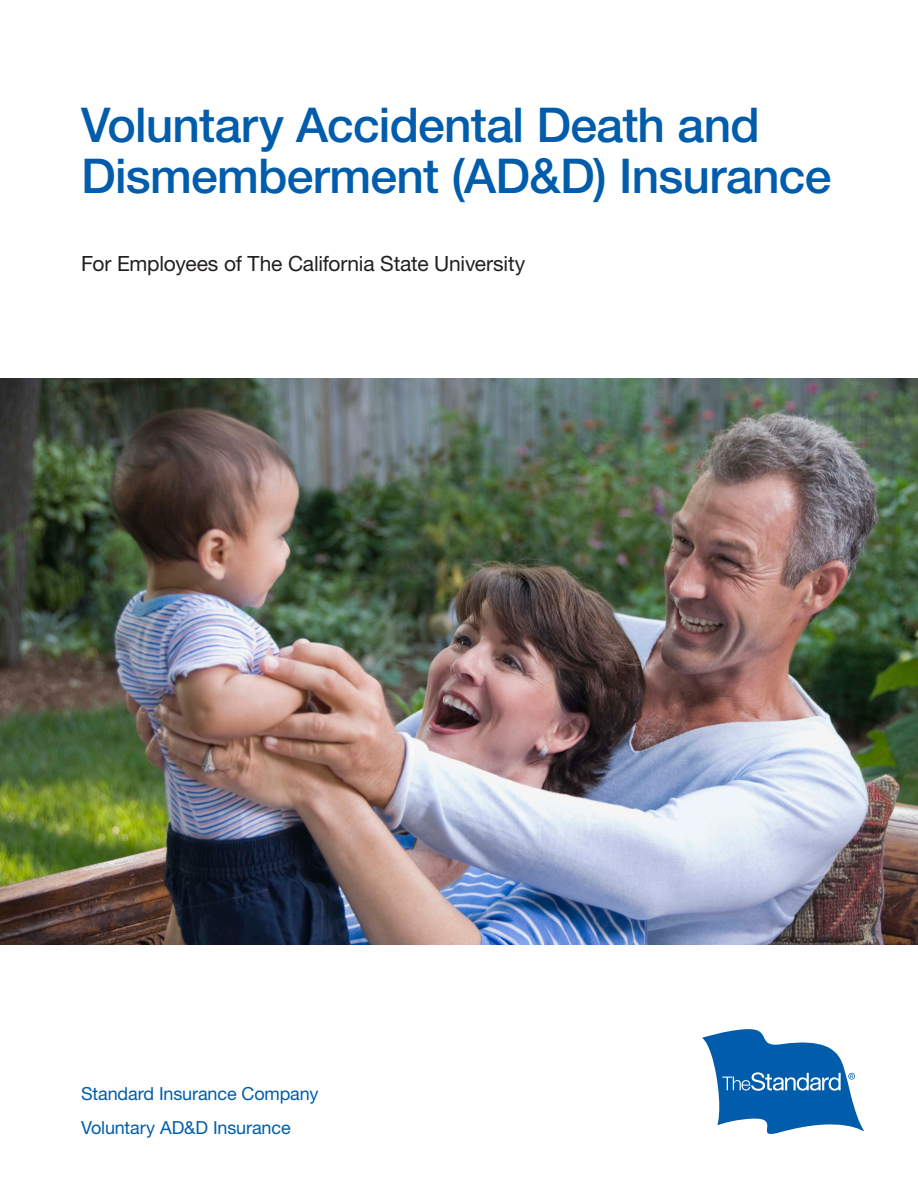
<style>
.page{position:relative;width:918px;height:1188px;background:#fff}
.page>*{position:absolute;margin:0;border:0;box-sizing:border-box;transform-origin:0 0}
.t1{font:500 48px/51px "Helvetica Neue LT Std";letter-spacing:-.015em;color:#015dab}
.t2{font:21px "Helvetica Neue LT Std";letter-spacing:-.01em;color:#231f20}
.t3{font:18px "Helvetica Neue LT Std";letter-spacing:-.005em;color:#015dab}
</style>
<div class="page">
<img style="left:0;top:378px;width:918px;height:567px">
<svg style="left:702px;top:1029px;width:162px;height:105px"></svg>
<h1 class="t1" style="left:81px;top:99px;width:752px">Voluntary Accidental Death and<br>Dismemberment (AD&amp;D) Insurance</h1>
<p class="t2" style="left:81px;top:251px;width:446px">For Employees of The California State University</p>
<p class="t3" style="left:81px;top:1082px;width:239px">Standard Insurance Company</p>
<p class="t3" style="left:81px;top:1117px;width:211px">Voluntary AD&amp;D Insurance</p>
</div>
